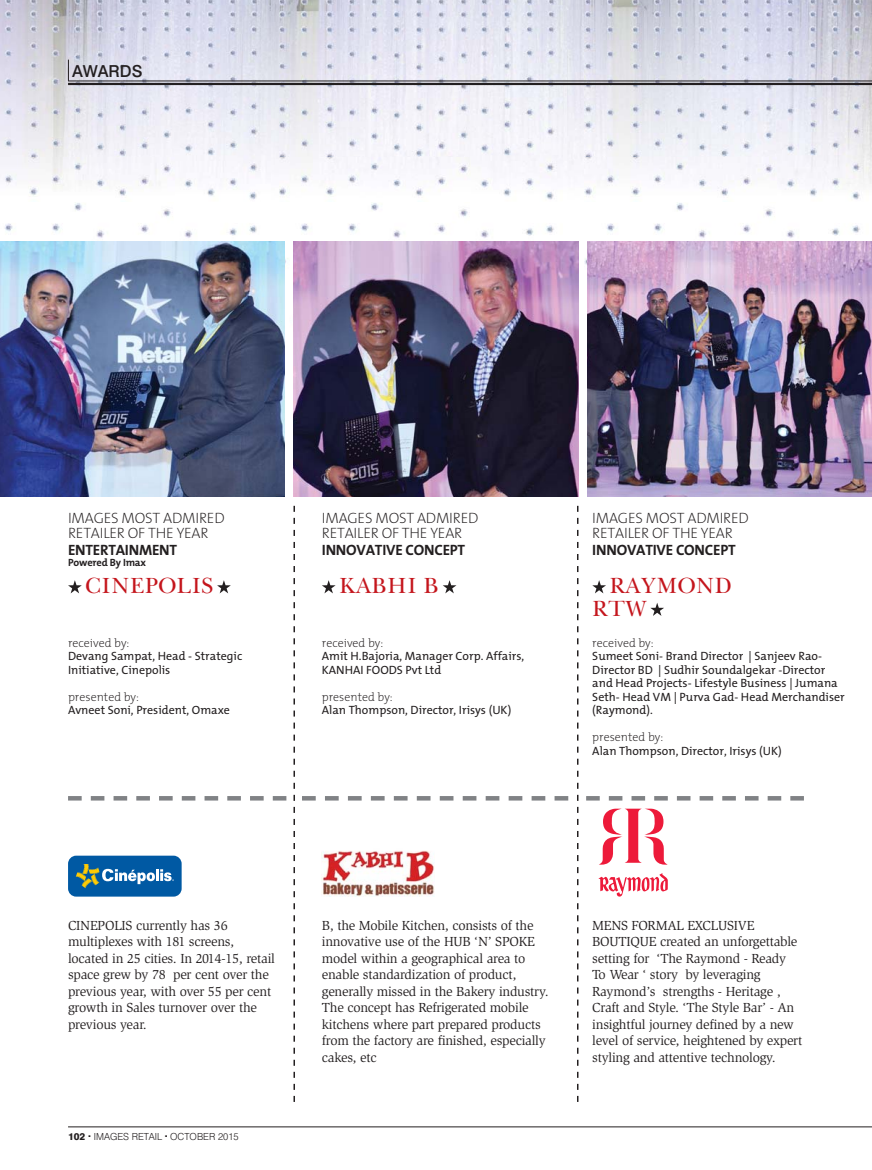
<style>
.page{position:relative;width:872px;height:1170px;background:#fff}
.page>*{position:absolute;margin:0;border:0;box-sizing:border-box;transform-origin:0 0}
.t1{font:22.5px/22.5px "Baskerton Regular SWFTE";color:#c4151c}
.t2{font:500 16.5px "Swiss 721 BT";color:#231f20}
.t3{font:200 15px/15px "Slo The Mix";letter-spacing:-.015em;color:#231f20}
.t4{font:700 15px "Slo The Mix";letter-spacing:-.015em;color:#231f20}
.t5{font:13.5px/16.5px "Slimbach LT";letter-spacing:-.02em;color:#231f20}
.t6{font:12px/13.5px "Slo The Mix";color:#231f20}
.t7{font:200 12px "Slo The Mix";color:#231f20}
.t8{font:700 10.5px "Slo The Mix";letter-spacing:-.015em;color:#231f20}
.t9{font:300 9.75px "Swiss 721 BT";color:#231f20}
.s1{font-weight:800}
</style>
<div class="page">
<img style="left:270px;top:0;width:315px;height:26px">
<img style="left:566px;top:26px;width:19px;height:167px">
<img style="left:585px;top:0;width:286px;height:265px">
<img style="left:279px;top:0;width:287px;height:264px">
<img style="left:0;top:0;width:270px;height:242px">
<hr style="left:68px;top:1126px;width:804px;height:1px;background:#231f20">
<hr style="left:68px;top:81px;width:804px;height:1px;background:#231f20">
<hr style="left:68px;top:83px;width:804px;height:2px;background:#231f20">
<svg style="left:68px;top:60px;width:1px;height:21px"></svg>
<img style="left:871px;top:0;width:1px;height:158px">
<img style="left:871px;top:158px;width:1px;height:43px">
<div style="left:68px;top:855px;width:114px;height:41px;background:#0059a3;border-radius:8px"></div>
<svg style="left:76px;top:864px;width:98px;height:24px"></svg>
<svg style="left:600px;top:808px;width:67px;height:56px"></svg>
<svg style="left:598px;top:873px;width:70px;height:24px"></svg>
<img style="left:322px;top:850px;width:112px;height:46px">
<img style="left:0;top:242px;width:285px;height:255px">
<img style="left:293px;top:242px;width:285px;height:255px">
<img style="left:587px;top:242px;width:285px;height:255px">
<svg style="left:68px;top:580px;width:14px;height:13px"></svg>
<svg style="left:217px;top:580px;width:14px;height:13px"></svg>
<svg style="left:322px;top:580px;width:13px;height:13px"></svg>
<svg style="left:443px;top:580px;width:13px;height:13px"></svg>
<svg style="left:592px;top:580px;width:14px;height:13px"></svg>
<svg style="left:650px;top:603px;width:14px;height:13px"></svg>
<svg style="left:293px;top:506px;width:2px;height:595px"></svg>
<svg style="left:68px;top:796px;width:218px;height:4px"></svg>
<svg style="left:302px;top:796px;width:266px;height:4px"></svg>
<svg style="left:586px;top:796px;width:218px;height:4px"></svg>
<svg style="left:577px;top:506px;width:1px;height:595px"></svg>
<p class="t2" style="left:72px;top:65px;width:72px">AWARDS</p>
<p class="t3" style="left:68px;top:510px;width:158px">IMAGES MOST ADMIRED<br>RETAILER OF THE YEAR</p>
<p class="t3" style="left:322px;top:510px;width:158px">IMAGES MOST ADMIRED<br>RETAILER OF THE YEAR</p>
<p class="t3" style="left:592px;top:510px;width:158px">IMAGES MOST ADMIRED<br>RETAILER OF THE YEAR</p>
<p class="t4" style="left:68px;top:543px;width:111px">ENTERTAINMENT</p>
<p class="t8" style="left:68px;top:557px;width:80px">Powered By Imax</p>
<p class="t4" style="left:322px;top:543px;width:145px">INNOVATIVE CONCEPT</p>
<p class="t4" style="left:592px;top:543px;width:145px">INNOVATIVE CONCEPT</p>
<h1 class="t1" style="left:85px;top:574px;width:130px">CINEPOLIS</h1>
<h1 class="t1" style="left:339px;top:574px;width:102px">KABHI B</h1>
<h1 class="t1" style="left:592px;top:574px;width:141px;text-indent:17px">RAYMOND<br>RTW</h1>
<p class="t7" style="left:68px;top:635px;width:63px">received by:</p>
<p class="t6" style="left:68px;top:650px;width:176px">Devang Sampat, Head - Strategic<br>Initiative, Cinepolis</p>
<p class="t7" style="left:68px;top:689px;width:72px">presented by:</p>
<p class="t6" style="left:68px;top:704px;width:163px">Avneet Soni, President, Omaxe</p>
<p class="t7" style="left:322px;top:635px;width:63px">received by:</p>
<p class="t6" style="left:322px;top:650px;width:204px">Amit H.Bajoria, Manager Corp. Affairs,<br>KANHAI FOODS Pvt Ltd</p>
<p class="t7" style="left:322px;top:689px;width:72px">presented by:</p>
<p class="t6" style="left:322px;top:704px;width:191px">Alan Thompson, Director, Irisys (UK)</p>
<p class="t7" style="left:592px;top:635px;width:63px">received by:</p>
<p class="t6" style="left:592px;top:650px;width:254px">Sumeet Soni- Brand Director | Sanjeev Rao-Director BD | Sudhir Soundalgekar -Director and Head Projects- Lifestyle Business | Jumana Seth- Head VM | Purva Gad- Head Merchandiser (Raymond).</p>
<p class="t7" style="left:592px;top:730px;width:72px">presented by:</p>
<p class="t6" style="left:592px;top:744px;width:191px">Alan Thompson, Director, Irisys (UK)</p>
<p class="t5" style="left:68px;top:918px;width:208px">CINEPOLIS currently has 36 multiplexes with 181 screens, located in 25 cities. In 2014-15, retail space grew by 78 per cent over the previous year, with over 55 per cent growth in Sales turnover over the previous year.</p>
<p class="t5" style="left:322px;top:918px;width:228px">B, the Mobile Kitchen, consists of the innovative use of the HUB ‘N’ SPOKE model within a geographical area to enable standardization of product, generally missed in the Bakery industry.<br>The concept has Refrigerated mobile kitchens where part prepared products from the factory are finished, especially cakes, etc</p>
<p class="t5" style="left:592px;top:918px;width:211px">MENS FORMAL EXCLUSIVE<br>BOUTIQUE created an unforgettable setting for ‘The Raymond - Ready<br>To Wear ‘ story by leveraging<br>Raymond’s strengths - Heritage ,<br>Craft and Style. ‘The Style Bar’ - An insightful journey defined by a new level of service, heightened by expert styling and attentive technology.</p>
<p class="t9" style="left:68px;top:1132px;width:172px"><span class="s1">102 </span><sup>.</sup> IMAGES RETAIL <sup>.</sup> OCTOBER 2015</p>
</div>
